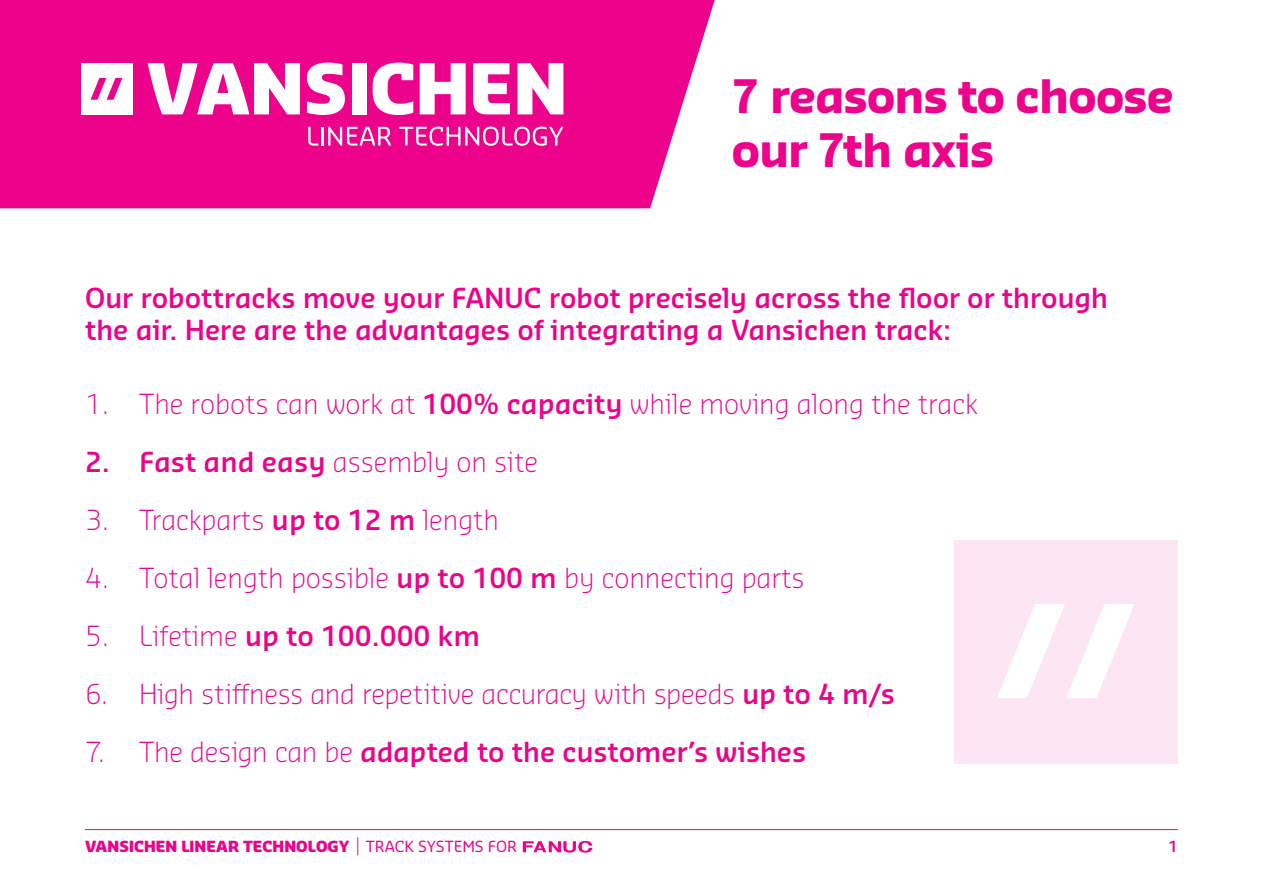
<style>
.page{position:relative;width:1263px;height:893px;background:#fff}
.page>*{position:absolute;margin:0;border:0;box-sizing:border-box;transform-origin:0 0}
.t1{font:700 45px/54px "Sansa Std";letter-spacing:-.03em;color:#ed028c}
.t2{font:300 27px "Sansa Pro";color:#ed028c}
.t3{font:600 27px/32.4px "Sansa Pro";letter-spacing:-.01em;color:#ed028c}
.t4{font:900 15px "Sansa Pro";letter-spacing:.005em;color:#ed028c}
.t5{font:600 15px "Sansa Pro";color:#ed028c}
.s1{font-weight:600}
.s2{font-weight:300}
.s3{font-weight:600;font-size:18px}
.s4{font-family:"Sansa Std";font-weight:400}
</style>
<div class="page">
<hr style="left:85px;top:829px;width:1093px;height:1px;background:#ed028c">
<svg style="left:523px;top:841px;width:69px;height:12px"></svg>
<div style="left:955px;top:540px;width:223px;height:223px;background:#fde6f3"></div>
<svg style="left:997px;top:604px;width:137px;height:94px"></svg>
<div style="left:0;top:0;width:715px;height:208px;background:#ed028c"></div>
<svg style="left:148px;top:63px;width:152px;height:51px"></svg>
<svg style="left:307px;top:63px;width:38px;height:52px"></svg>
<div style="left:352px;top:63px;width:15px;height:51px;background:#fff"></div>
<svg style="left:373px;top:63px;width:40px;height:52px"></svg>
<svg style="left:420px;top:63px;width:46px;height:51px"></svg>
<svg style="left:473px;top:63px;width:37px;height:51px"></svg>
<svg style="left:517px;top:63px;width:46px;height:51px"></svg>
<div style="left:81px;top:63px;width:51px;height:52px;background:#fff"></div>
<svg style="left:91px;top:78px;width:31px;height:22px"></svg>
<svg style="left:308px;top:127px;width:83px;height:19px"></svg>
<svg style="left:399px;top:127px;width:164px;height:19px"></svg>
<h1 class="t1" style="left:731px;top:67px;width:444px">7 reasons to choose our 7th axis</h1>
<p class="t3" style="left:85px;top:281px;width:1025px">Our robottracks move your FANUC robot precisely across the floor or through the air. Here are the advantages of integrating a Vansichen track:</p>
<p class="t2" style="left:85px;top:386px;width:894px">1. The robots can work at <span class="s1">100% capacity</span> while moving along the track</p>
<p class="t2" style="left:85px;top:444px;width:454px"><span class="s1">2. Fast and easy</span> assembly on site</p>
<p class="t2" style="left:85px;top:502px;width:416px">3. Trackparts <span class="s1">up to 12 m</span> length</p>
<p class="t2" style="left:85px;top:560px;width:721px">4. Total length possible <span class="s1">up to 100 m</span> by connecting parts</p>
<p class="t3" style="left:85px;top:619px;width:396px"><span class="s2">5. Lifetime</span> up to 100.000 km</p>
<p class="t2" style="left:85px;top:676px;width:811px">6. High stiffness and repetitive accuracy with speeds <span class="s1">up to 4 m/s</span></p>
<p class="t3" style="left:85px;top:734px;width:723px"><span class="s2">7. The design can be</span> adapted to the customer’s wishes</p>
<p class="t4" style="left:85px;top:837px;width:433px">VANSICHEN LINEAR TECHNOLOGY <span class="s3">|</span> <span class="s4">TRACK SYSTEMS FOR</span></p>
<p class="t5" style="left:1168px;top:837px;width:11px">1</p>
</div>
